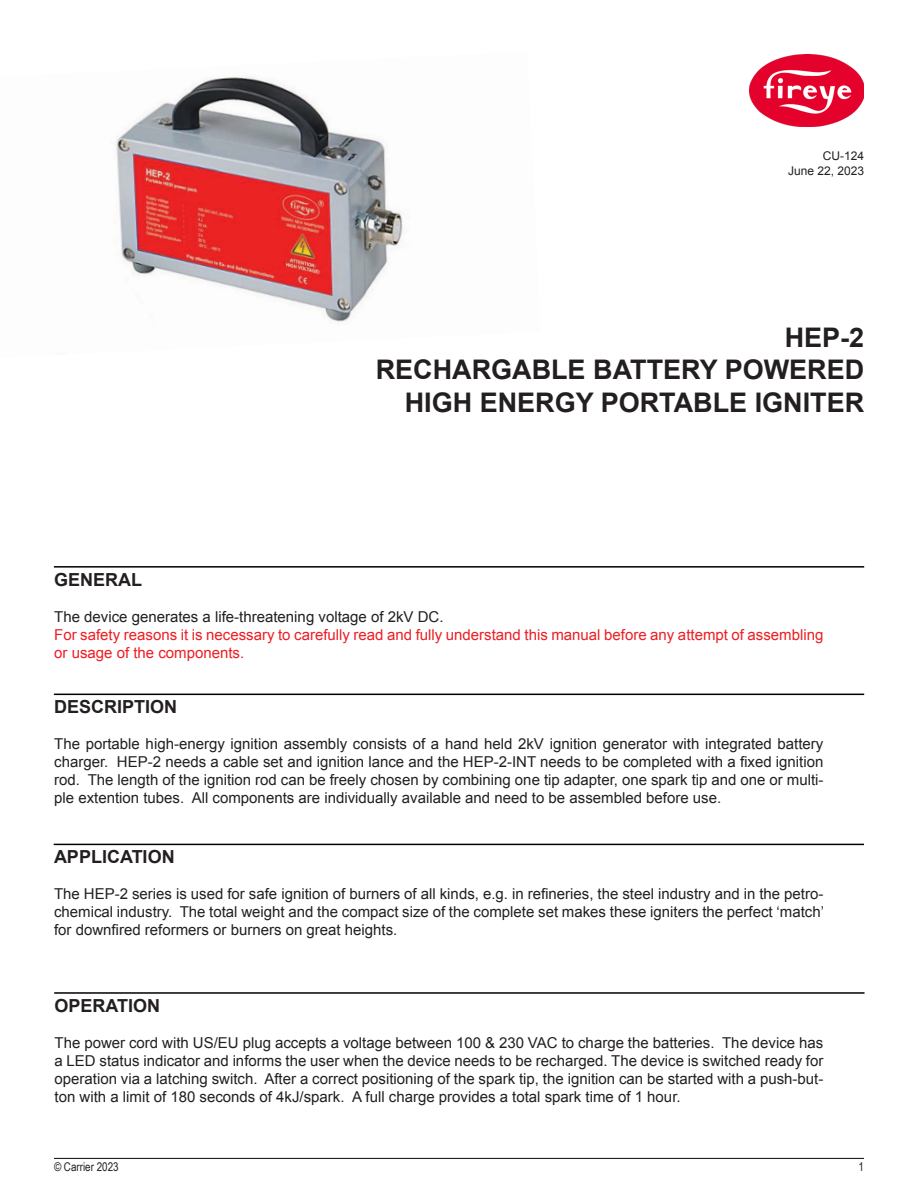
<style>
.page{position:relative;width:918px;height:1188px;background:#fff}
.page>*{position:absolute;margin:0;border:0;box-sizing:border-box;transform-origin:0 0}
.t1{font:700 27px "Arial";color:#231f20}
.Technical_Bulletin_Paragraph_1{font:700 18px "Arial";color:#231f20}
.t2{font:15px/18px "Arial";color:#231f20;text-align:justify}
.t3{font:15px/18px "Arial";color:#ee1d23}
.t4{font:12px "Arial";color:#231f20}
.t5{font:12px "Arial Narrow";color:#231f20}
</style>
<div class="page">
<hr style="left:54px;top:1158px;width:810px;height:1px;background:#231f20">
<img style="left:749px;top:55px;width:115px;height:71px">
<img style="left:114px;top:76px;width:289px;height:246px">
<hr style="left:54px;top:694px;width:810px;height:1px;background:#000">
<hr style="left:54px;top:844px;width:810px;height:1px;background:#000">
<hr style="left:54px;top:992px;width:811px;height:2px;background:#000">
<hr style="left:54px;top:566px;width:810px;height:2px;background:#000">
<p class="t4" style="left:823px;top:148px;width:43px">CU-124</p>
<p class="t4" style="left:788px;top:163px;width:78px">June 22, 2023</p>
<p class="t1" style="left:785px;top:320px;width:81px">HEP-2</p>
<p class="t1" style="left:376px;top:352px;width:490px">RECHARGABLE BATTERY POWERED</p>
<p class="t1" style="left:405px;top:384px;width:461px">HIGH ENERGY PORTABLE IGNITER</p>
<p class="Technical_Bulletin_Paragraph_1" style="left:54px;top:567px;width:90px">GENERAL</p>
<p class="t2" style="left:54px;top:607px;width:391px">The device generates a life-threatening voltage of 2kV DC.</p>
<p class="t3" style="left:54px;top:625px;width:771px">For safety reasons it is necessary to carefully read and fully understand this manual before any attempt of assembling or usage of the components.</p>
<p class="Technical_Bulletin_Paragraph_1" style="left:54px;top:695px;width:125px">DESCRIPTION</p>
<p class="t2" style="left:54px;top:735px;width:771px">The portable high-energy ignition assembly consists of a hand held 2kV ignition generator with integrated battery charger. HEP-2 needs a cable set and ignition lance and the HEP-2-INT needs to be completed with a fixed ignition rod. The length of the ignition rod can be freely chosen by combining one tip adapter, one spark tip and one or multi&shy;ple extention tubes. All components are individually available and need to be assembled before use.</p>
<p class="Technical_Bulletin_Paragraph_1" style="left:54px;top:845px;width:122px">APPLICATION</p>
<p class="t2" style="left:54px;top:885px;width:772px">The HEP-2 series is used for safe ignition of burners of all kinds, e.g. in refineries, the steel industry and in the petro&shy;chemical industry. The total weight and the compact size of the complete set makes these igniters the perfect ‘match’ for downfired reformers or burners on great heights.</p>
<p class="Technical_Bulletin_Paragraph_1" style="left:55px;top:994px;width:107px">OPERATION</p>
<p class="t2" style="left:55px;top:1034px;width:770px">The power cord with US/EU plug accepts a voltage between 100 &amp; 230 VAC to charge the batteries. The device has a LED status indicator and informs the user when the device needs to be recharged. The device is switched ready for operation via a latching switch. After a correct positioning of the spark tip, the ignition can be started with a push-but&shy;ton with a limit of 180 seconds of 4kJ/spark. A full charge provides a total spark time of 1 hour.</p>
<p class="t5" style="left:54px;top:1158px;width:66px">© Carrier 2023</p>
<p class="t5" style="left:859px;top:1158px;width:7px">1</p>
</div>
